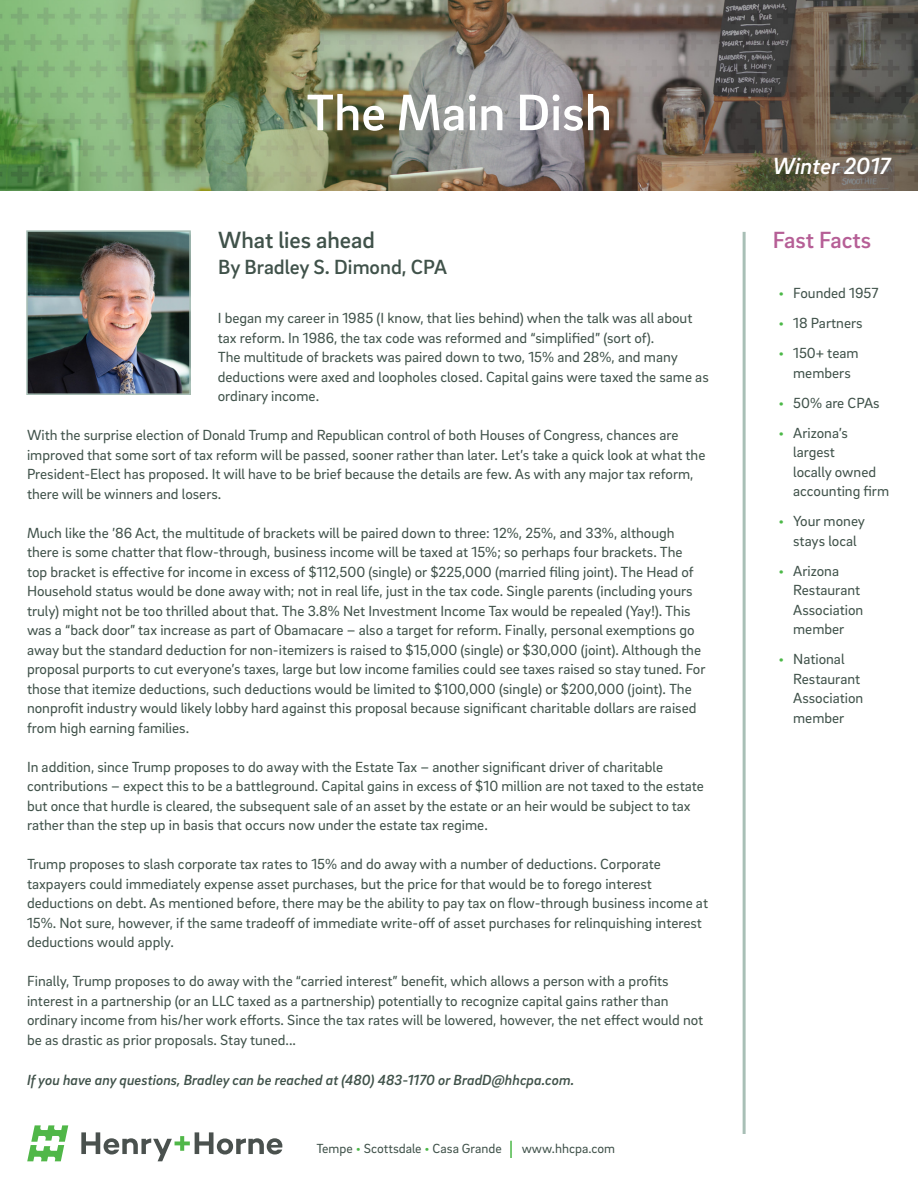
<style>
.page{position:relative;width:918px;height:1188px;background:#fff}
.page>*{position:absolute;margin:0;border:0;box-sizing:border-box;transform-origin:0 0}
.t1{font:500 52.5px "Brix Sans";color:#fff}
.t2{font:500 24px "Brix Sans";color:#40524a}
.t3{font:italic 500 24px "Brix Sans";color:#fff}
.t4{font:500 24px "Brix Sans";color:#b65f96}
.t5{font:500 21px "Brix Sans";color:#40524a}
.t6{font:15px/19.5px "Brix Sans";color:#40524a}
.t7{font:italic 500 15px "Brix Sans";color:#40524a}
.t8{font:13.5px "Brix Sans";color:#40524a}
.s1{color:#4cb848}
</style>
<div class="page">
<img style="left:0;top:0;width:918px;height:190px">
<img style="left:29px;top:233px;width:159px;height:159px">
<div style="left:26px;top:230px;width:165px;height:165px;border:2px solid #a8bfb6"></div>
<hr style="left:743px;top:232px;width:3px;height:902px;background:#a8bfb6">
<svg style="left:27px;top:1125px;width:41px;height:36px"></svg>
<svg style="left:81px;top:1132px;width:201px;height:29px"></svg>
<svg style="left:510px;top:1141px;width:2px;height:17px"></svg>
<p class="t1" style="left:306px;top:78px;width:307px">The Main Dish</p>
<p class="t2" style="left:218px;top:225px;width:158px">What lies ahead</p>
<p class="t5" style="left:218px;top:253px;width:230px">By Bradley S. Dimond, CPA</p>
<p class="t6" style="left:218px;top:308px;width:492px">I began my career in 1985 (I know, that lies behind) when the talk was all about tax reform. In 1986, the tax code was reformed and “simplified” (sort of).<br>The multitude of brackets was paired down to two, 15% and 28%, and many deductions were axed and loopholes closed. Capital gains were taxed the same as ordinary income.</p>
<p class="t6" style="left:27px;top:425px;width:680px">With the surprise election of Donald Trump and Republican control of both Houses of Congress, chances are improved that some sort of tax reform will be passed, sooner rather than later. Let’s take a quick look at what the President-Elect has proposed. It will have to be brief because the details are few. As with any major tax reform, there will be winners and losers.</p>
<p class="t6" style="left:27px;top:523px;width:680px">Much like the ’86 Act, the multitude of brackets will be paired down to three: 12%, 25%, and 33%, although there is some chatter that flow-through, business income will be taxed at 15%; so perhaps four brackets. The top bracket is effective for income in excess of $112,500 (single) or $225,000 (married filing joint). The Head of Household status would be done away with; not in real life, just in the tax code. Single parents (including yours truly) might not be too thrilled about that. The 3.8% Net Investment Income Tax would be repealed (Yay!). This was a “back door” tax increase as part of Obamacare – also a target for reform. Finally, personal exemptions go away but the standard deduction for non-itemizers is raised to $15,000 (single) or $30,000 (joint). Although the proposal purports to cut everyone’s taxes, large but low income families could see taxes raised so stay tuned. For those that itemize deductions, such deductions would be limited to $100,000 (single) or $200,000 (joint). The nonprofit industry would likely lobby hard against this proposal because significant charitable dollars are raised from high earning families.</p>
<p class="t6" style="left:27px;top:757px;width:678px">In addition, since Trump proposes to do away with the Estate Tax – another significant driver of charitable contributions – expect this to be a battleground. Capital gains in excess of $10 million are not taxed to the estate but once that hurdle is cleared, the subsequent sale of an asset by the estate or an heir would be subject to tax rather than the step up in basis that occurs now under the estate tax regime.</p>
<p class="t6" style="left:27px;top:854px;width:683px">Trump proposes to slash corporate tax rates to 15% and do away with a number of deductions. Corporate taxpayers could immediately expense asset purchases, but the price for that would be to forego interest deductions on debt. As mentioned before, there may be the ability to pay tax on flow-through business income at 15%. Not sure, however, if the same tradeoff of immediate write-off of asset purchases for relinquishing interest deductions would apply.</p>
<p class="t6" style="left:27px;top:971px;width:678px">Finally, Trump proposes to do away with the “carried interest” benefit, which allows a person with a profits interest in a partnership (or an LLC taxed as a partnership) potentially to recognize capital gains rather than ordinary income from his/her work efforts. Since the tax rates will be lowered, however, the net effect would not be as drastic as prior proposals. Stay tuned...</p>
<p class="t7" style="left:27px;top:1071px;width:549px">If you have any questions, Bradley can be reached at (480) 483-1170 or BradD@hhcpa.com.</p>
<p class="t8" style="left:316px;top:1140px;width:187px">Tempe <span class="s1">•</span> Scottsdale <span class="s1">•</span> Casa Grande</p>
<p class="t8" style="left:522px;top:1140px;width:95px">www.hhcpa.com</p>
<p class="t3" style="left:773px;top:150px;width:119px">Winter 2017</p>
<p class="t4" style="left:773px;top:225px;width:100px">Fast Facts</p>
<p class="t6" style="left:779px;top:283px;width:102px"><span class="s1">•</span> Founded 1957</p>
<p class="t6" style="left:779px;top:313px;width:86px"><span class="s1">•</span> 18 Partners</p>
<p class="t6" style="left:779px;top:343px;width:82px;text-align:center"><span class="s1">•</span> 150+ team members</p>
<p class="t6" style="left:779px;top:392px;width:103px"><span class="s1">•</span> 50% are CPAs</p>
<p class="t6" style="left:793px;top:422px;width:97px;text-indent:-15px"><span class="s1">•</span> Arizona’s largest<br>locally owned accounting firm</p>
<p class="t6" style="left:779px;top:511px;width:88px;text-align:center"><span class="s1">•</span> Your money stays local</p>
<p class="t6" style="left:793px;top:560px;width:72px;text-indent:-15px"><span class="s1">•</span> Arizona<br>Restaurant<br>Association member</p>
<p class="t6" style="left:793px;top:649px;width:72px;text-indent:-15px"><span class="s1">•</span> National<br>Restaurant<br>Association member</p>
</div>
